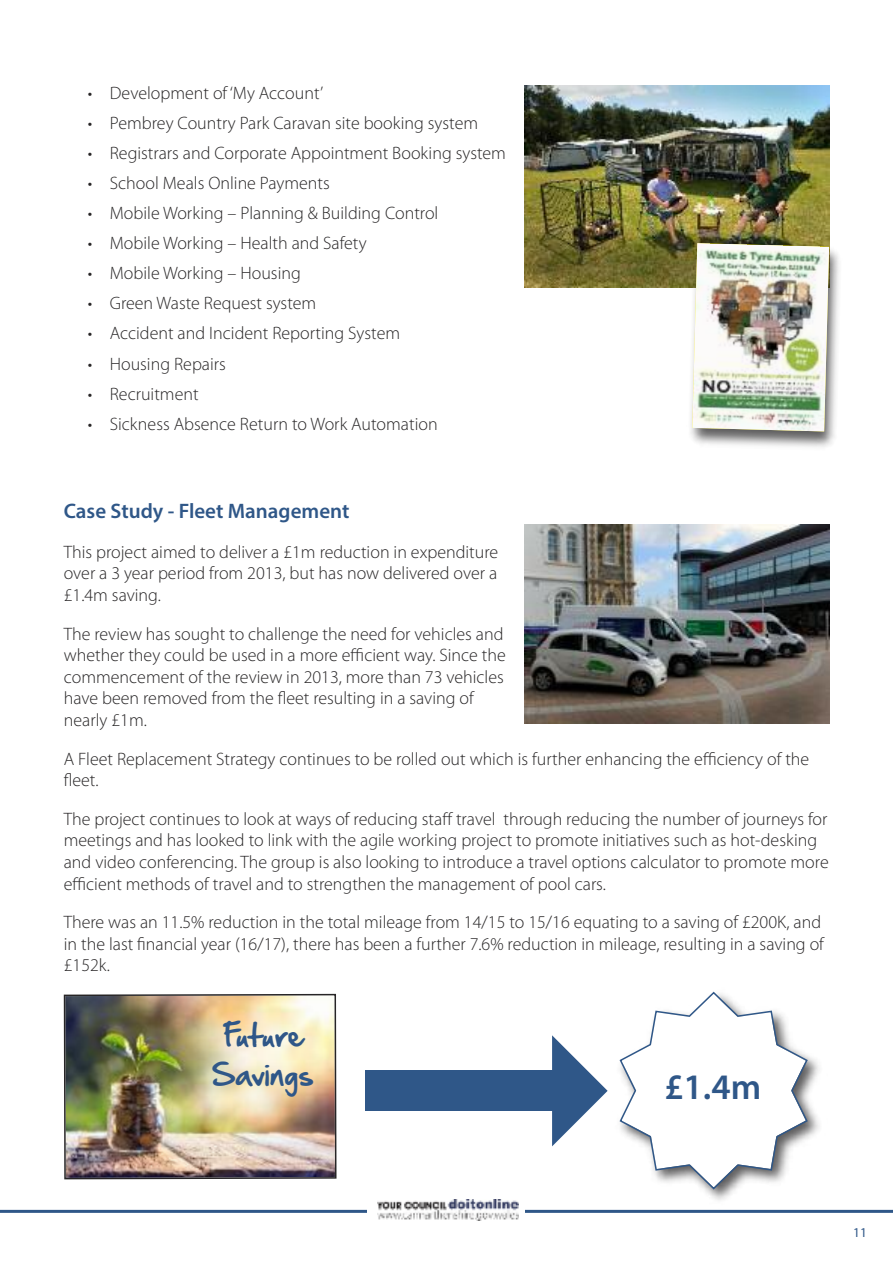
<style>
.page{position:relative;width:893px;height:1263px;background:#fff}
.page>*{position:absolute;margin:0;border:0;box-sizing:border-box;transform-origin:0 0}
.t1{font:600 36px "Myriad Pro";color:#2f5788}
.t2{font:27px/39.8px "Hand Of Sean";letter-spacing:-.005em;color:#2f5788;text-align:center}
.t3{font:600 21px "Myriad Pro";color:#2f5788}
.t4{font:300 18px/21.6px "Myriad Pro";color:#272526}
.t5{font:13.5px "Myriad Pro";color:#2f5788}
</style>
<div class="page">
<hr style="left:0;top:1210px;width:893px;height:3px;background:#2f5788">
<div style="left:367px;top:1187px;width:158px;height:49px;background:#fff"></div>
<img style="left:377px;top:1199px;width:142px;height:22px">
<img style="left:525px;top:85px;width:304px;height:203px">
<img style="left:686px;top:236px;width:153px;height:211px">
<img style="left:692px;top:243px;width:137px;height:188px">
<img style="left:63px;top:993px;width:274px;height:187px">
<div style="left:366px;top:1070px;width:188px;height:41px;background:#2f5788"></div>
<svg style="left:552px;top:1035px;width:56px;height:111px"></svg>
<img style="left:619px;top:991px;width:201px;height:209px">
<svg style="left:620px;top:992px;width:188px;height:197px"></svg>
<img style="left:525px;top:524px;width:304px;height:200px">
<p class="t4" style="left:88px;top:83px;width:237px">• Development of ‘My Account’</p>
<p class="t4" style="left:88px;top:113px;width:392px">• Pembrey Country Park Caravan site booking system</p>
<p class="t4" style="left:88px;top:143px;width:420px">• Registrars and Corporate Appointment Booking system</p>
<p class="t4" style="left:88px;top:173px;width:244px">• School Meals Online Payments</p>
<p class="t4" style="left:88px;top:204px;width:352px">• Mobile Working – Planning &amp; Building Control</p>
<p class="t4" style="left:88px;top:234px;width:280px">• Mobile Working – Health and Safety</p>
<p class="t4" style="left:88px;top:264px;width:215px">• Mobile Working – Housing</p>
<p class="t4" style="left:88px;top:294px;width:230px">• Green Waste Request system</p>
<p class="t4" style="left:88px;top:324px;width:314px">• Accident and Incident Reporting System</p>
<p class="t4" style="left:88px;top:354px;width:140px">• Housing Repairs</p>
<p class="t4" style="left:88px;top:384px;width:112px">• Recruitment</p>
<p class="t4" style="left:88px;top:414px;width:351px">• Sickness Absence Return to Work Automation</p>
<p class="t3" style="left:64px;top:503px;width:287px">Case Study - Fleet Management</p>
<p class="t4" style="left:64px;top:542px;width:436px;text-align:justify">This project aimed to deliver a £1m reduction in expenditure over a 3 year period from 2013, but has now delivered over a £1.4m saving.</p>
<p class="t4" style="left:64px;top:624px;width:444px">The review has sought to challenge the need for vehicles and whether they could be used in a more efficient way. Since the commencement of the review in 2013, more than 73 vehicles have been removed from the fleet resulting in a saving of nearly £1m.</p>
<p class="t4" style="left:64px;top:749px;width:747px">A Fleet Replacement Strategy continues to be rolled out which is further enhancing the efficiency of the fleet.</p>
<p class="t4" style="left:64px;top:809px;width:766px">The project continues to look at ways of reducing staff travel through reducing the number of journeys for meetings and has looked to link with the agile working project to promote initiatives such as hot-desking and video conferencing. The group is also looking to introduce a travel options calculator to promote more efficient methods of travel and to strengthen the management of pool cars.</p>
<p class="t4" style="left:64px;top:913px;width:762px">There was an 11.5% reduction in the total mileage from 14/15 to 15/16 equating to a saving of £200K, and in the last financial year (16/17), there has been a further 7.6% reduction in mileage, resulting in a saving of £152k.</p>
<h2 class="t2" style="left:212px;top:1015px;width:104px">Future<br>Savings</h2>
<h1 class="t1" style="left:664px;top:1073px;width:98px">£1.4m</h1>
<p class="t5" style="left:853px;top:1227px;width:15px">11</p>
</div>
